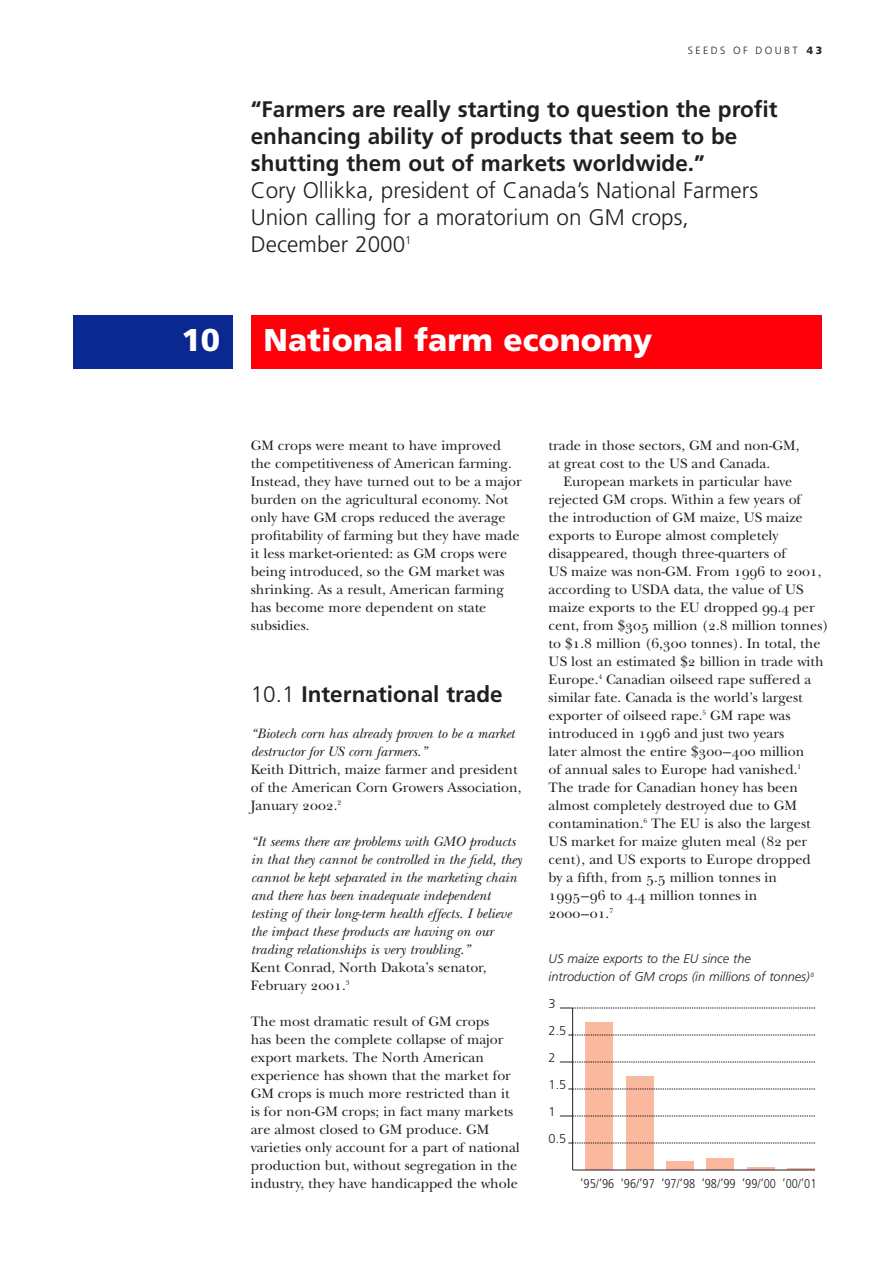
<style>
.page{position:relative;width:893px;height:1263px;background:#fff}
.page>*{position:absolute;margin:0;border:0;box-sizing:border-box;transform-origin:0 0}
.t1{font:900 31.5px "Frutiger";color:#fff}
.t2{font:700 22.5px/27px "Frutiger";color:#231f1f}
.t3{font:300 22.5px/27px "Frutiger";color:#231f1f}
.t4{font:14.25px/18px "New Baskerville";color:#231f1f}
.t5{font:italic 14.25px/18px "New Baskerville";color:#231f1f}
.t6{font:14.25px "New Baskerville SC";color:#231f1f}
.t7{font:italic 300 12.75px/18px "Frutiger";color:#231f1f}
.t8{font:300 condensed 12.75px "Frutiger";color:#231f1f}
.t9{font:300 12.75px/27px "Frutiger";color:#231f1f}
.t10{font:300 10.5px "Frutiger";letter-spacing:.22em;color:#231f1f}
.s1{font-weight:900}
.s2{font-weight:300}
.s3{font-family:"New Baskerville SC"}
.s4{font-family:"New Baskerville"}
</style>
<div class="page">
<div style="left:251px;top:315px;width:570px;height:54px;background:#ff000a"></div>
<div style="left:73px;top:315px;width:159px;height:54px;background:#0a288f"></div>
<div style="left:585px;top:1022px;width:28px;height:148px;background:#fab89f"></div>
<div style="left:625px;top:1077px;width:28px;height:93px;background:#fab89f"></div>
<div style="left:666px;top:1161px;width:27px;height:9px;background:#fab89f"></div>
<div style="left:706px;top:1159px;width:28px;height:11px;background:#fab89f"></div>
<hr style="left:747px;top:1168px;width:27px;height:2px;background:#fab89f">
<hr style="left:787px;top:1168px;width:28px;height:2px;background:#fab89f">
<hr style="left:572px;top:1170px;width:243px;height:1px;background:#231f1f">
<hr style="left:572px;top:1008px;width:1px;height:162px;background:#231f1f">
<svg style="left:568px;top:1035px;width:247px;height:1px"></svg>
<svg style="left:560px;top:1008px;width:255px;height:1px"></svg>
<svg style="left:560px;top:1062px;width:255px;height:1px"></svg>
<svg style="left:568px;top:1089px;width:247px;height:1px"></svg>
<svg style="left:560px;top:1116px;width:255px;height:1px"></svg>
<svg style="left:568px;top:1143px;width:247px;height:1px"></svg>
<p class="t10" style="left:688px;top:46px;width:136px">SEEDS OF DOUBT <span class="s1">43</span></p>
<h2 class="t2" style="left:251px;top:97px;width:528px">“Farmers are really starting to question the profit enhancing ability of products that seem to be shutting them out of markets worldwide.”</h2>
<h2 class="t3" style="left:251px;top:178px;width:509px">Cory Ollikka, president of Canada’s National Farmers<br>Union calling for a moratorium on GM crops,<br>December 2000<sup>1</sup></h2>
<h1 class="t1" style="left:181px;top:327px;width:40px">10</h1>
<h1 class="t1" style="left:263px;top:327px;width:390px">National farm economy</h1>
<p class="t4" style="left:251px;top:438px;width:272px">GM crops were meant to have improved the competitiveness of American farming.<br>Instead, they have turned out to be a major burden on the agricultural economy. Not only have GM crops reduced the average profitability of farming but they have made it less market-oriented: as GM crops were being introduced, so the GM market was shrinking. As a result, American farming has become more dependent on state subsidies.</p>
<h2 class="t2" style="left:251px;top:682px;width:253px"><span class="s2">10.1</span> International trade</h2>
<p class="t5" style="left:251px;top:726px;width:265px">“Biotech corn has already proven to be a market destructor for US corn farmers.”</p>
<p class="t4" style="left:251px;top:762px;width:272px">Keith Dittrich, maize farmer and president of the American Corn Growers Association,<br>January <span class="s3">2002</span>.<sup>2</sup></p>
<p class="t5" style="left:251px;top:834px;width:272px">“It seems there are problems with GMO products in that they cannot be controlled in the field, they cannot be kept separated in the marketing chain and there has been inadequate independent testing of their long-term health effects. I believe the impact these products are having on our trading relationships is very troubling.”</p>
<p class="t4" style="left:251px;top:960px;width:237px">Kent Conrad, North Dakota’s senator,<br>February <span class="s3">2001</span>.<sup>3</sup></p>
<p class="t4" style="left:251px;top:1014px;width:270px">The most dramatic result of GM crops<br>has been the complete collapse of major export markets. The North American experience has shown that the market for GM crops is much more restricted than it is for non-GM crops; in fact many markets are almost closed to GM produce. GM varieties only account for a part of national production but, without segregation in the industry, they have handicapped the whole</p>
<p class="t4" style="left:548px;top:438px;width:252px">trade in those sectors, GM and non-GM, at great cost to the US and Canada.</p>
<p class="t4" style="left:548px;top:474px;width:281px;text-indent:15px">European markets in particular have rejected GM crops. Within a few years of<br>the introduction of GM maize, US maize exports to Europe almost completely disappeared, though three-quarters of<br>US maize was non-GM. From <span class="s3">1996</span> to <span class="s3">2001</span>, according to USDA data, the value of US maize exports to the EU dropped <span class="s3">99.4</span> per cent, from $<span class="s3">305</span> million (<span class="s3">2.8</span> million tonnes) to $<span class="s3">1.8</span> million (<span class="s3">6,300</span> tonnes). In total, the US lost an estimated $<span class="s3">2</span> billion in trade with Europe.<sup>4</sup> Canadian oilseed rape suffered a similar fate. Canada is the world’s largest exporter of oilseed rape.<sup>5</sup> GM rape was introduced in <span class="s3">1996</span> and just two years<br>later almost the entire $<span class="s3">300–400</span> million<br>of annual sales to Europe had vanished.<sup>1<br></sup>The trade for Canadian honey has been almost completely destroyed due to GM contamination.<sup>6</sup> The EU is also the largest US market for maize gluten meal (<span class="s3">82</span> per cent), and US exports to Europe dropped<br>by a fifth, from <span class="s3">5.5</span> million tonnes in <span class="s3">1995–96</span> to <span class="s3">4.4</span> million tonnes in</p>
<p class="t6" style="left:548px;top:908px;width:66px">2000–01<span class="s4">.</span><sup>7</sup></p>
<p class="t7" style="left:548px;top:951px;width:267px">US maize exports to the EU since the introduction of GM crops (in millions of tonnes)<sup>8</sup></p>
<p class="t9" style="left:548px;top:991px;width:19px">3<br>2.5<br>2<br>1.5<br>1<br>0.5</p>
<p class="t8" style="left:580px;top:1178px;width:237px">’95/’96 ’96/’97 ’97/’98 ’98/’99 ’99/’00 ’00/’01</p>
</div>
